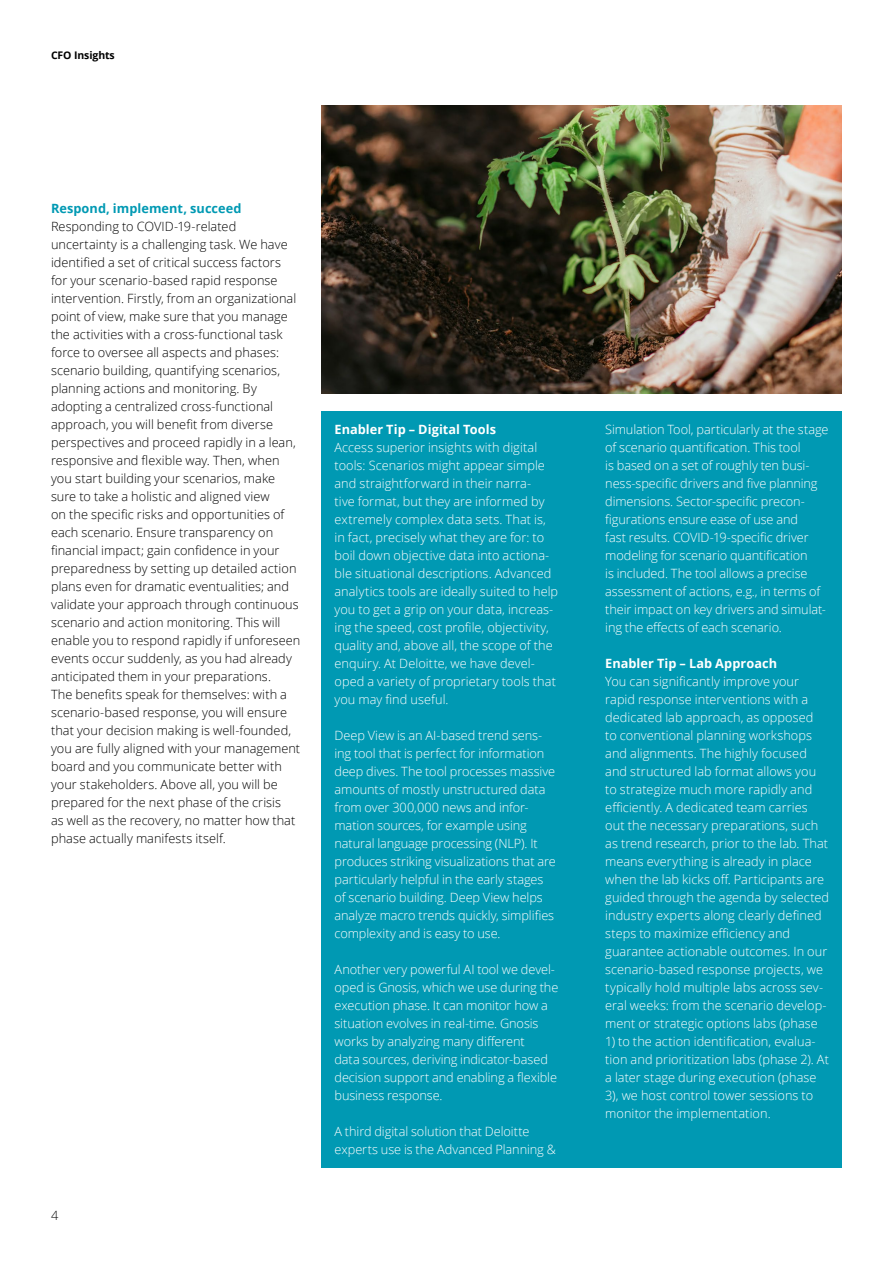
<style>
.page{position:relative;width:893px;height:1263px;background:#fff}
.page>*{position:absolute;margin:0;border:0;box-sizing:border-box;transform-origin:0 0}
.t1{font:300 12.75px/18px "Open Sans";color:#fff}
.t2{font:300 12.75px/18px "Open Sans";letter-spacing:.005em;color:#000}
.t3{font:700 12.75px "Open Sans";letter-spacing:.005em;color:#fff}
.t4{font:700 12.75px "Open Sans";letter-spacing:.005em;color:#0099b3}
.t5{font:700 10.5px "Open Sans";letter-spacing:-.01em;color:#000}
</style>
<div class="page">
<div style="left:322px;top:411px;width:520px;height:756px;background:#0099b3"></div>
<img style="left:322px;top:105px;width:520px;height:288px">
<p class="t5" style="left:51px;top:48px;width:65px">CFO Insights</p>
<p class="t4" style="left:51px;top:199px;width:192px">Respond, implement, succeed</p>
<p class="t2" style="left:51px;top:217px;width:251px">Responding to COVID-19-related uncertainty is a challenging task. We have identified a set of critical success factors<br>for your scenario-based rapid response intervention. Firstly, from an organizational point of view, make sure that you manage the activities with a cross-functional task force to oversee all aspects and phases: scenario building, quantifying scenarios, planning actions and monitoring. By adopting a centralized cross-functional approach, you will benefit from diverse perspectives and proceed rapidly in a lean, responsive and flexible way. Then, when you start building your scenarios, make sure to take a holistic and aligned view<br>on the specific risks and opportunities of each scenario. Ensure transparency on financial impact; gain confidence in your preparedness by setting up detailed action plans even for dramatic eventualities; and validate your approach through continuous scenario and action monitoring. This will enable you to respond rapidly if unforeseen events occur suddenly, as you had already anticipated them in your preparations.<br>The benefits speak for themselves: with a scenario-based response, you will ensure that your decision making is well-founded, you are fully aligned with your management board and you communicate better with your stakeholders. Above all, you will be prepared for the next phase of the crisis<br>as well as the recovery, no matter how that phase actually manifests itself.</p>
<p class="t2" style="left:51px;top:1206px;width:9px">4</p>
<p class="t3" style="left:334px;top:420px;width:163px">Enabler Tip – Digital Tools</p>
<p class="t1" style="left:334px;top:438px;width:225px">Access superior insights with digital tools: Scenarios might appear simple and straightforward in their narra-<br>tive format, but they are informed by extremely complex data sets. That is, in fact, precisely what they are for: to boil down objective data into actiona&shy;ble situational descriptions. Advanced analytics tools are ideally suited to help you to get a grip on your data, increas&shy;ing the speed, cost profile, objectivity, quality and, above all, the scope of the enquiry. At Deloitte, we have devel&shy;oped a variety of proprietary tools that you may find useful.</p>
<p class="t1" style="left:334px;top:726px;width:223px">Deep View is an AI-based trend sens&shy;ing tool that is perfect for information deep dives. The tool processes massive amounts of mostly unstructured data from over 300,000 news and infor&shy;mation sources, for example using natural language processing (NLP). It produces striking visualizations that are particularly helpful in the early stages of scenario building. Deep View helps analyze macro trends quickly, simplifies complexity and is easy to use.</p>
<p class="t1" style="left:334px;top:960px;width:225px">Another very powerful AI tool we devel&shy;oped is Gnosis, which we use during the execution phase. It can monitor how a situation evolves in real-time. Gnosis works by analyzing many different<br>data sources, deriving indicator-based decision support and enabling a flexible business response.</p>
<p class="t1" style="left:334px;top:1122px;width:223px">A third digital solution that Deloitte experts use is the Advanced Planning &amp;</p>
<p class="t1" style="left:605px;top:420px;width:225px">Simulation Tool, particularly at the stage of scenario quantification. This tool<br>is based on a set of roughly ten busi&shy;ness-specific drivers and five planning dimensions. Sector-specific precon&shy;figurations ensure ease of use and<br>fast results. COVID-19-specific driver modeling for scenario quantification<br>is included. The tool allows a precise assessment of actions, e.g., in terms of their impact on key drivers and simulat&shy;ing the effects of each scenario.</p>
<p class="t3" style="left:605px;top:654px;width:173px">Enabler Tip – Lab Approach</p>
<p class="t1" style="left:605px;top:672px;width:225px">You can significantly improve your rapid response interventions with a dedicated lab approach, as opposed<br>to conventional planning workshops and alignments. The highly focused and structured lab format allows you to strategize much more rapidly and efficiently. A dedicated team carries out the necessary preparations, such as trend research, prior to the lab. That means everything is already in place when the lab kicks off. Participants are guided through the agenda by selected industry experts along clearly defined steps to maximize efficiency and guarantee actionable outcomes. In our scenario-based response projects, we typically hold multiple labs across sev&shy;eral weeks: from the scenario develop&shy;ment or strategic options labs (phase</p>
<p class="t1" style="left:605px;top:1032px;width:225px">1) to the action identification, evalua&shy;tion and prioritization labs (phase 2). At a later stage during execution (phase 3), we host control tower sessions to monitor the implementation.</p>
</div>
